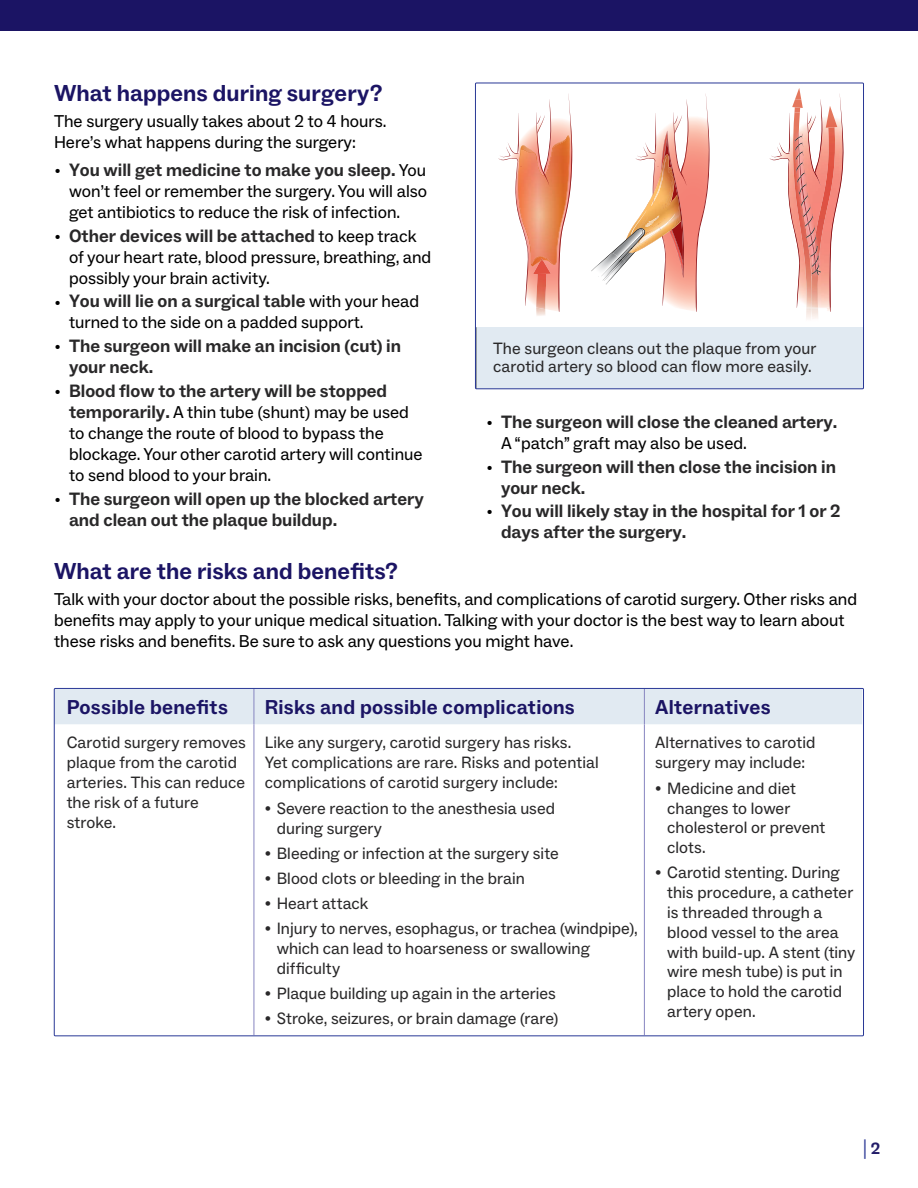
<style>
.page{position:relative;width:918px;height:1188px;background:#fff}
.page>*{position:absolute;margin:0;border:0;box-sizing:border-box;transform-origin:0 0}
.Level_1__h2{font:700 23.25px "ABC Social";letter-spacing:.005em;color:#1b1464}
.t1{font:700 20.25px "ABC Social";letter-spacing:.015em;color:#1b1464}
.t2{font:19.5px "ABC Social";color:#323f99}
.t3{font:700 18px/21px "ABC Social";color:#292829}
.Main_tight_1{font:17.25px/21px "ABC Social";color:#000}
.t4{font:16.5px/19.8px "ABC Social";letter-spacing:.005em;color:#292829}
.s1{font-family:"Adobe Garamond Pro";font-weight:400;font-size:15px;color:#000}
.s2{font-weight:400;font-size:17.25px;color:#000}
.s3{font-weight:700;font-size:18px;color:#292829}
.s4{font-family:"Adobe Garamond Pro"}
.s5{font-weight:700;font-size:16.5px;color:#231d69}
</style>
<div class="page">
<div style="left:0;top:0;width:918px;height:31px;background:#1b1464"></div>
<img style="left:674px;top:117px;width:22px;height:194px">
<svg style="left:498px;top:94px;width:75px;height:222px"></svg>
<svg style="left:696px;top:94px;width:14px;height:218px"></svg>
<svg style="left:829px;top:94px;width:12px;height:218px"></svg>
<img style="left:823px;top:127px;width:6px;height:139px">
<img style="left:826px;top:111px;width:3px;height:17px">
<img style="left:829px;top:100px;width:15px;height:208px">
<svg style="left:611px;top:99px;width:78px;height:207px"></svg>
<svg style="left:769px;top:88px;width:54px;height:231px"></svg>
<img style="left:622px;top:259px;width:4px;height:25px">
<img style="left:606px;top:263px;width:18px;height:21px">
<img style="left:622px;top:260px;width:1px;height:21px">
<img style="left:609px;top:253px;width:13px;height:2px">
<img style="left:591px;top:255px;width:31px;height:26px">
<img style="left:601px;top:257px;width:19px;height:19px">
<div style="left:476px;top:327px;width:388px;height:62px;background:#e1eaf2"></div>
<hr style="left:864px;top:327px;width:1px;height:62px;background:#000">
<hr style="left:864px;top:83px;width:1px;height:244px;background:#939598">
<div style="left:475px;top:83px;width:389px;height:306px;border:1px solid #293896"></div>
<div style="left:56px;top:690px;width:806px;height:35px;background:#e1eaf2"></div>
<hr style="left:254px;top:688px;width:1px;height:37px;background:#8785c0">
<hr style="left:644px;top:688px;width:1px;height:37px;background:#8785c0">
<hr style="left:254px;top:725px;width:1px;height:310px;background:#8785c0">
<hr style="left:644px;top:725px;width:1px;height:310px;background:#8785c0">
<p class="Level_1__h2" style="left:54px;top:79px;width:330px">What happens during surgery?</p>
<p class="Main_tight_1" style="left:54px;top:111px;width:334px">The surgery usually takes about 2 to 4 hours.<br>Here’s what happens during the surgery:</p>
<p class="t3" style="left:55px;top:160px;width:373px"><span class="s1">•</span> You will get medicine to make you sleep. <span class="s2">You</span></p>
<p class="Main_tight_1" style="left:69px;top:181px;width:360px">won’t feel or remember the surgery. You will also get antibiotics to reduce the risk of infection.</p>
<p class="t3" style="left:55px;top:226px;width:363px"><span class="s1">•</span> Other devices will be attached <span class="s2">to keep track</span></p>
<p class="Main_tight_1" style="left:69px;top:247px;width:364px">of your heart rate, blood pressure, breathing, and possibly your brain activity.</p>
<p class="t3" style="left:55px;top:291px;width:366px"><span class="s1">•</span> You will lie on a surgical table <span class="s2">with your head</span></p>
<p class="Main_tight_1" style="left:69px;top:312px;width:296px">turned to the side on a padded support.</p>
<p class="t3" style="left:69px;top:336px;width:334px;text-indent:-14px"><span class="s1">•</span> The surgeon will make an incision (cut) in your neck.</p>
<p class="t3" style="left:55px;top:381px;width:334px"><span class="s1">•</span> Blood flow to the artery will be stopped</p>
<p class="Main_tight_1" style="left:69px;top:402px;width:355px"><span class="s3">temporarily.</span> A thin tube (shunt) may be used to change the route of blood to bypass the blockage. Your other carotid artery will continue to send blood to your brain.</p>
<p class="t3" style="left:69px;top:488px;width:356px;text-indent:-14px"><span class="s1">•</span> The surgeon will open up the blocked artery and clean out the plaque buildup.</p>
<p class="Level_1__h2" style="left:54px;top:557px;width:345px">What are the risks and benefits?</p>
<p class="Main_tight_1" style="left:54px;top:589px;width:805px">Talk with your doctor about the possible risks, benefits, and complications of carotid surgery. Other risks and benefits may apply to your unique medical situation. Talking with your doctor is the best way to learn about these risks and benefits. Be sure to ask any questions you might have.</p>
<p class="t4" style="left:493px;top:339px;width:325px;line-height:18px">The surgeon cleans out the plaque from your carotid artery so blood can flow more easily.</p>
<p class="t3" style="left:487px;top:412px;width:352px"><span class="s1">•</span> The surgeon will close the cleaned artery.</p>
<p class="Main_tight_1" style="left:501px;top:433px;width:247px">A “patch” graft may also be used.</p>
<p class="t3" style="left:501px;top:456px;width:337px;text-indent:-14px"><span class="s1">•</span> The surgeon will then close the incision in your neck.</p>
<p class="t3" style="left:501px;top:501px;width:341px;text-indent:-14px"><span class="s1">•</span> You will likely stay in the hospital for 1 or 2 days after the surgery.</p>
<p class="t1" style="left:67px;top:695px;width:163px">Possible benefits</p>
<p class="t1" style="left:265px;top:695px;width:312px">Risks and possible complications</p>
<p class="t1" style="left:655px;top:695px;width:117px">Alternatives</p>
<p class="t4" style="left:67px;top:733px;width:181px">Carotid surgery removes plaque from the carotid arteries. This can reduce the risk of a future stroke.</p>
<p class="t4" style="left:265px;top:733px;width:336px">Like any surgery, carotid surgery has risks.<br>Yet complications are rare. Risks and potential complications of carotid surgery include:</p>
<p class="t4" style="left:655px;top:733px;width:162px">Alternatives to carotid surgery may include:</p>
<p class="t4" style="left:667px;top:779px;width:160px;text-indent:-12px"><span class="s4">•</span> Medicine and diet changes to lower cholesterol or prevent clots.</p>
<p class="t4" style="left:667px;top:863px;width:190px;text-indent:-12px"><span class="s4">•</span> Carotid stenting. During this procedure, a catheter is threaded through a blood vessel to the area with build-up. A stent (tiny wire mesh tube) is put in place to hold the carotid artery open.</p>
<p class="t4" style="left:277px;top:798px;width:280px;text-indent:-12px"><span class="s4">•</span> Severe reaction to the anesthesia used during surgery</p>
<p class="t4" style="left:265px;top:843px;width:296px"><span class="s4">•</span> Bleeding or infection at the surgery site</p>
<p class="t4" style="left:265px;top:869px;width:262px"><span class="s4">•</span> Blood clots or bleeding in the brain</p>
<p class="t4" style="left:265px;top:894px;width:105px"><span class="s4">•</span> Heart attack</p>
<p class="t4" style="left:277px;top:919px;width:363px;text-indent:-12px"><span class="s4">•</span> Injury to nerves, esophagus, or trachea (windpipe), which can lead to hoarseness or swallowing difficulty</p>
<p class="t4" style="left:265px;top:984px;width:293px"><span class="s4">•</span> Plaque building up again in the arteries</p>
<p class="t4" style="left:265px;top:1009px;width:295px"><span class="s4">•</span> Stroke, seizures, or brain damage (rare)</p>
<p class="t2" style="left:863px;top:1135px;width:19px">|<span class="s5">2</span></p>
</div>
